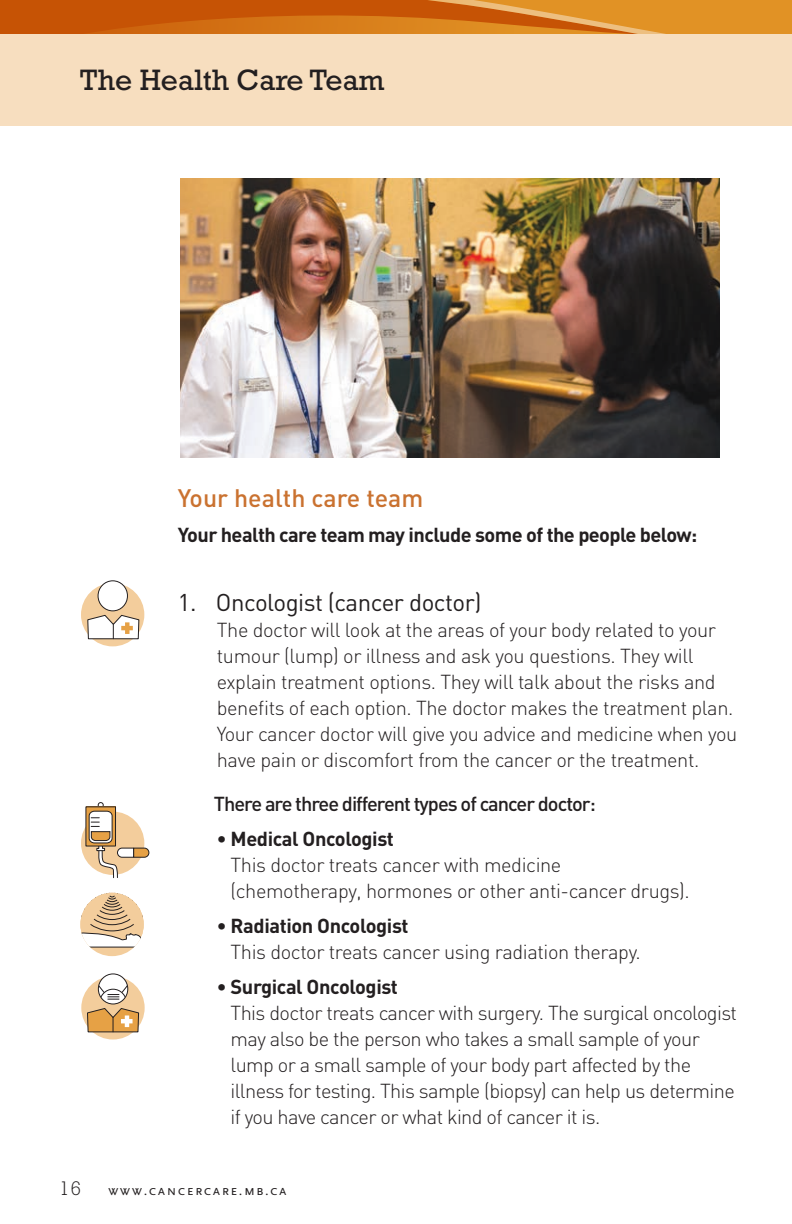
<style>
.page{position:relative;width:792px;height:1224px;background:#fff}
.page>*{position:absolute;margin:0;border:0;box-sizing:border-box;transform-origin:0 0}
.S_Page_Titles{font:30px "Rockwell Std";color:#231f20}
.Numbered_lists_Heade{font:500 25px "DIN";color:#ca7230}
.Numbered_lists_Subhe{font:24px "DIN";letter-spacing:-.02em;color:#231f20}
.Numbered_lists_Body{font:300 20px/26px "DIN";letter-spacing:-.02em;color:#231f20}
.body_copy{font:700 20px "DIN";letter-spacing:-.03em;color:#231f20}
.Subhead_3{font:500 20px "DIN";letter-spacing:-.05em;color:#231f20}
.t1{font:300 20px "Rockwell Std";color:#231f20}
.t2{font:14.4px "Scala Sans Caps";letter-spacing:.1em;color:#231f20}
.s1{font-weight:700}
</style>
<div class="page">
<div style="left:0;top:33px;width:792px;height:93px;background:#f7debf"></div>
<svg style="left:0;top:0;width:792px;height:33px;background:#d37217"></svg>
<svg style="left:81px;top:812px;width:63px;height:63px"></svg>
<svg style="left:98px;top:802px;width:6px;height:4px"></svg>
<svg style="left:87px;top:808px;width:27px;height:37px"></svg>
<div style="left:89px;top:811px;width:23px;height:32px;background:#fff;border-radius:5px"></div>
<div style="left:89px;top:811px;width:24px;height:32px;border:1px solid #231f20;border-radius:5px"></div>
<svg style="left:90px;top:817px;width:60px;height:62px"></svg>
<div style="left:81px;top:583px;width:63px;height:63px;background:#f3cd9c;border-radius:50%"></div>
<div style="left:98px;top:581px;width:29px;height:30px;background:#fff;border-radius:50%"></div>
<div style="left:98px;top:580px;width:30px;height:31px;border:1px solid #231f20;border-radius:50%"></div>
<svg style="left:87px;top:615px;width:53px;height:25px"></svg>
<img style="left:180px;top:179px;width:540px;height:279px">
<div style="left:80px;top:893px;width:64px;height:63px;background:#f3cd9c;border-radius:50%"></div>
<svg style="left:80px;top:893px;width:64px;height:55px"></svg>
<svg style="left:81px;top:976px;width:64px;height:64px"></svg>
<div style="left:98px;top:974px;width:30px;height:30px;background:#fff;border-radius:50%"></div>
<div style="left:98px;top:973px;width:30px;height:31px;border:1px solid #231f20;border-radius:50%"></div>
<svg style="left:86px;top:984px;width:54px;height:49px"></svg>
<p class="S_Page_Titles" style="left:80px;top:62px;width:306px">The Health Care Team</p>
<p class="Numbered_lists_Heade" style="left:178px;top:482px;width:247px">Your health care team</p>
<p class="body_copy" style="left:178px;top:522px;width:521px">Your health care team may include some of the people below:</p>
<p class="Numbered_lists_Subhe" style="left:178px;top:588px;width:305px">1. Oncologist (cancer doctor)</p>
<p class="Numbered_lists_Body" style="left:217px;top:617px;width:522px">The doctor will look at the areas of your body related to your tumour (lump) or illness and ask you questions. They will explain treatment options. They will talk about the risks and benefits of each option. The doctor makes the treatment plan.<br>Your cancer doctor will give you advice and medicine when you have pain or discomfort from the cancer or the treatment.</p>
<p class="Subhead_3" style="left:214px;top:791px;width:383px">There are three different types of cancer doctor:</p>
<p class="Numbered_lists_Body" style="left:231px;top:826px;width:461px;text-indent:-14px"><span class="s1">• Medical Oncologist<br></span>This doctor treats cancer with medicine (chemotherapy, hormones or other anti-cancer drugs).</p>
<p class="Numbered_lists_Body" style="left:231px;top:913px;width:412px;text-indent:-14px"><span class="s1">• Radiation Oncologist<br></span>This doctor treats cancer using radiation therapy.</p>
<p class="Numbered_lists_Body" style="left:231px;top:974px;width:508px;text-indent:-14px"><span class="s1">• Surgical Oncologist<br></span>This doctor treats cancer with surgery. The surgical oncologist may also be the person who takes a small sample of your lump or a small sample of your body part affected by the illness for testing. This sample (biopsy) can help us determine if you have cancer or what kind of cancer it is.</p>
<p class="t1" style="left:59px;top:1177px;width:23px">16</p>
<p class="t2" style="left:108px;top:1182px;width:180px">www.cancercare.mb.ca</p>
</div>
